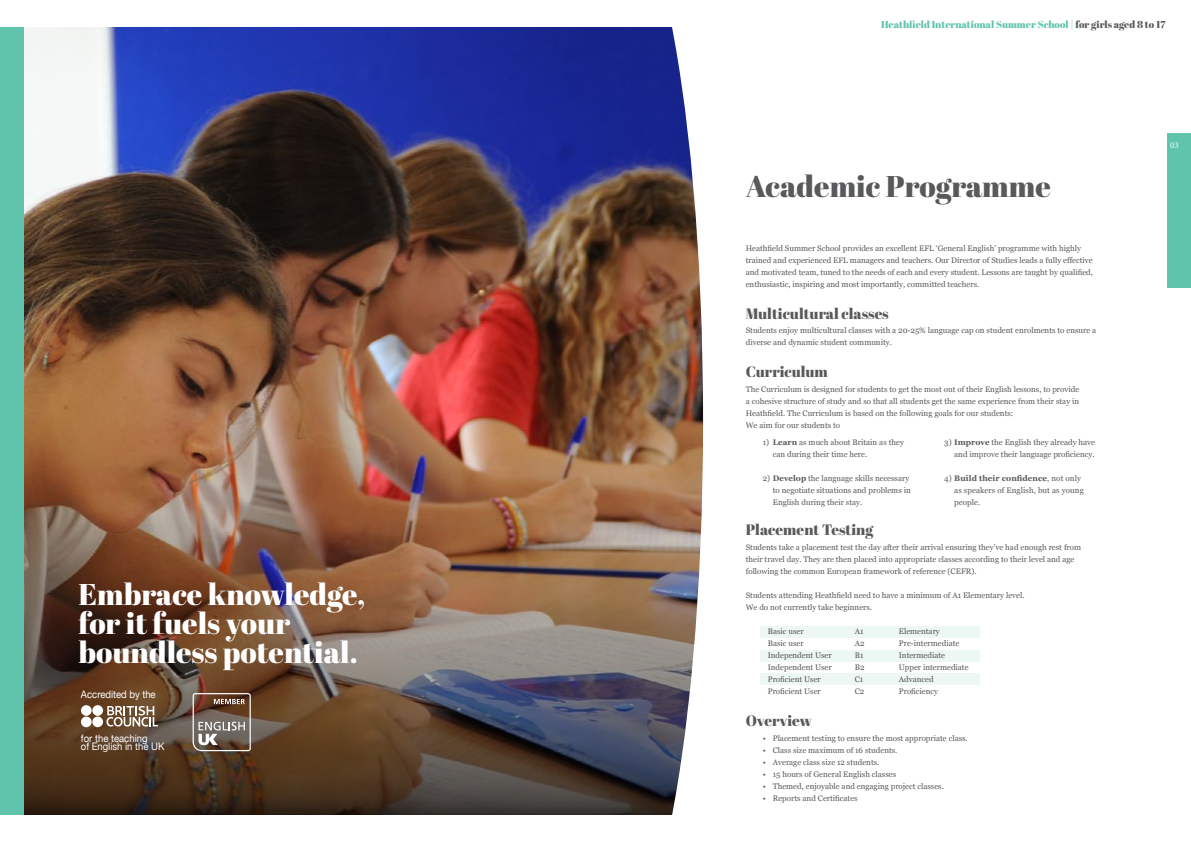
<style>
.page{position:relative;width:1191px;height:842px;background:#fff}
.page>*{position:absolute;margin:0;border:0;box-sizing:border-box;transform-origin:0 0}
.t1{font:30px/29px "Abril Fatface";color:#fff}
.t2{font:30px "Abril Fatface";color:#58595b}
.t3{font:15px "Abril Fatface";color:#58595b}
.t4{font:10.3px/8.7px "Helvetica Neue";color:#fff;scale:.92 1}
.t5{font:10px "Abril Fatface";color:#60c3ac}
.t6{font:9px "Minion Pro";color:#fff}
.t7{font:8px/12px "Georgia";color:#58595b}
.s1{color:#58595b}
.s2{font-weight:700}
</style>
<div class="page">
<img style="left:23px;top:27px;width:643px;height:485px">
<img style="left:23px;top:512px;width:643px;height:303px">
<svg style="left:666px;top:27px;width:174px;height:788px"></svg>
<div style="left:760px;top:626px;width:219px;height:11px;background:#edf7f3"></div>
<div style="left:760px;top:650px;width:219px;height:11px;background:#edf7f3"></div>
<div style="left:760px;top:674px;width:219px;height:11px;background:#edf7f3"></div>
<div style="left:0;top:27px;width:23px;height:788px;background:#60c3ac"></div>
<div style="left:1167px;top:133px;width:24px;height:155px;background:#60c3ac"></div>
<svg style="left:106px;top:706px;width:52px;height:20px"></svg>
<div style="left:81px;top:705px;width:11px;height:11px;background:#fff;border-radius:50%"></div>
<div style="left:92px;top:705px;width:11px;height:11px;background:#fff;border-radius:50%"></div>
<div style="left:81px;top:716px;width:11px;height:11px;background:#fff;border-radius:50%"></div>
<div style="left:92px;top:716px;width:11px;height:11px;background:#fff;border-radius:50%"></div>
<svg style="left:193px;top:693px;width:58px;height:58px;background:#806e62"></svg>
<h1 class="t1" style="left:78px;top:579px;width:288px">Embrace knowledge, for it fuels your boundless potential.</h1>
<p class="t4" style="left:81px;top:691px;width:83px">Accredited by the</p>
<p class="t4" style="left:81px;top:734px;width:92px">for the teaching<br>of English in the UK</p>
<p class="t5" style="left:881px;top:17px;width:286px">Heathfield International Summer School | <span class="s1">for girls aged 8 to 17</span></p>
<h1 class="t2" style="left:746px;top:165px;width:307px">Academic Programme</h1>
<p class="t7" style="left:746px;top:241px;width:349px">Heathfield Summer School provides an excellent EFL ‘General English’ programme with highly trained and experienced EFL managers and teachers. Our Director of Studies leads a fully effective and motivated team, tuned to the needs of each and every student. Lessons are taught by qualified, enthusiastic, inspiring and most importantly, committed teachers.</p>
<h2 class="t3" style="left:746px;top:303px;width:144px">Multicultural classes</h2>
<p class="t7" style="left:746px;top:324px;width:352px">Students enjoy multicultural classes with a 20-25% language cap on student enrolments to ensure a diverse and dynamic student community.</p>
<h2 class="t3" style="left:746px;top:361px;width:84px">Curriculum</h2>
<p class="t7" style="left:746px;top:383px;width:335px">The Curriculum is designed for students to get the most out of their English lessons, to provide a cohesive structure of study and so that all students get the same experience from their stay in Heathfield. The Curriculum is based on the following goals for our students:<br>We aim for our students to</p>
<p class="t7" style="left:773px;top:436px;width:133px;text-indent:-10px">1) <span class="s2">Learn</span> as much about Britain as they can during their time here.</p>
<p class="t7" style="left:773px;top:472px;width:139px;text-indent:-10px">2) <span class="s2">Develop</span> the language skills necessary to negotiate situations and problems in<br>English during their stay.</p>
<p class="t7" style="left:944px;top:436px;width:152px;text-align:right">3) <span class="s2">Improve</span> the English they already have and improve their language proficiency.</p>
<p class="t7" style="left:954px;top:472px;width:131px;text-indent:-10px">4) <span class="s2">Build their confidence</span>, not only as speakers of English, but as young people.</p>
<h2 class="t3" style="left:746px;top:519px;width:129px">Placement Testing</h2>
<p class="t7" style="left:746px;top:541px;width:337px">Students take a placement test the day after their arrival ensuring they’ve had enough rest from their travel day. They are then placed into appropriate classes according to their level and age following the common European framework of reference (CEFR).</p>
<p class="t7" style="left:746px;top:589px;width:280px">Students attending Heathfield need to have a minimum of A1 Elementary level.<br>We do not currently take beginners.</p>
<p class="t7" style="left:768px;top:625px;width:37px">Basic user</p>
<p class="t7" style="left:855px;top:625px;width:10px">A1</p>
<p class="t7" style="left:899px;top:625px;width:43px">Elementary</p>
<p class="t7" style="left:768px;top:637px;width:37px">Basic user</p>
<p class="t7" style="left:855px;top:637px;width:11px">A2</p>
<p class="t7" style="left:899px;top:637px;width:62px">Pre-intermediate</p>
<p class="t7" style="left:768px;top:649px;width:65px">Independent User</p>
<p class="t7" style="left:855px;top:649px;width:10px">B1</p>
<p class="t7" style="left:899px;top:649px;width:48px">Intermediate</p>
<p class="t7" style="left:768px;top:661px;width:65px">Independent User</p>
<p class="t7" style="left:855px;top:661px;width:11px">B2</p>
<p class="t7" style="left:899px;top:661px;width:71px">Upper intermediate</p>
<p class="t7" style="left:768px;top:673px;width:55px">Proficient User</p>
<p class="t7" style="left:855px;top:673px;width:10px">C1</p>
<p class="t7" style="left:899px;top:673px;width:36px">Advanced</p>
<p class="t7" style="left:768px;top:685px;width:55px">Proficient User</p>
<p class="t7" style="left:855px;top:685px;width:11px">C2</p>
<p class="t7" style="left:899px;top:685px;width:41px">Proficiency</p>
<h2 class="t3" style="left:746px;top:710px;width:68px">Overview</h2>
<p class="t7" style="left:763px;top:732px;width:206px">• Placement testing to ensure the most appropriate class.</p>
<p class="t7" style="left:763px;top:744px;width:136px">• Class size maximum of 16 students.</p>
<p class="t7" style="left:763px;top:756px;width:118px">• Average class size 12 students.</p>
<p class="t7" style="left:763px;top:768px;width:135px">• 15 hours of General English classes</p>
<p class="t7" style="left:763px;top:780px;width:182px">• Themed, enjoyable and engaging project classes.</p>
<p class="t7" style="left:763px;top:792px;width:96px">• Reports and Certificates</p>
<p class="t6" style="left:1170px;top:139px;width:10px">03</p>
</div>
